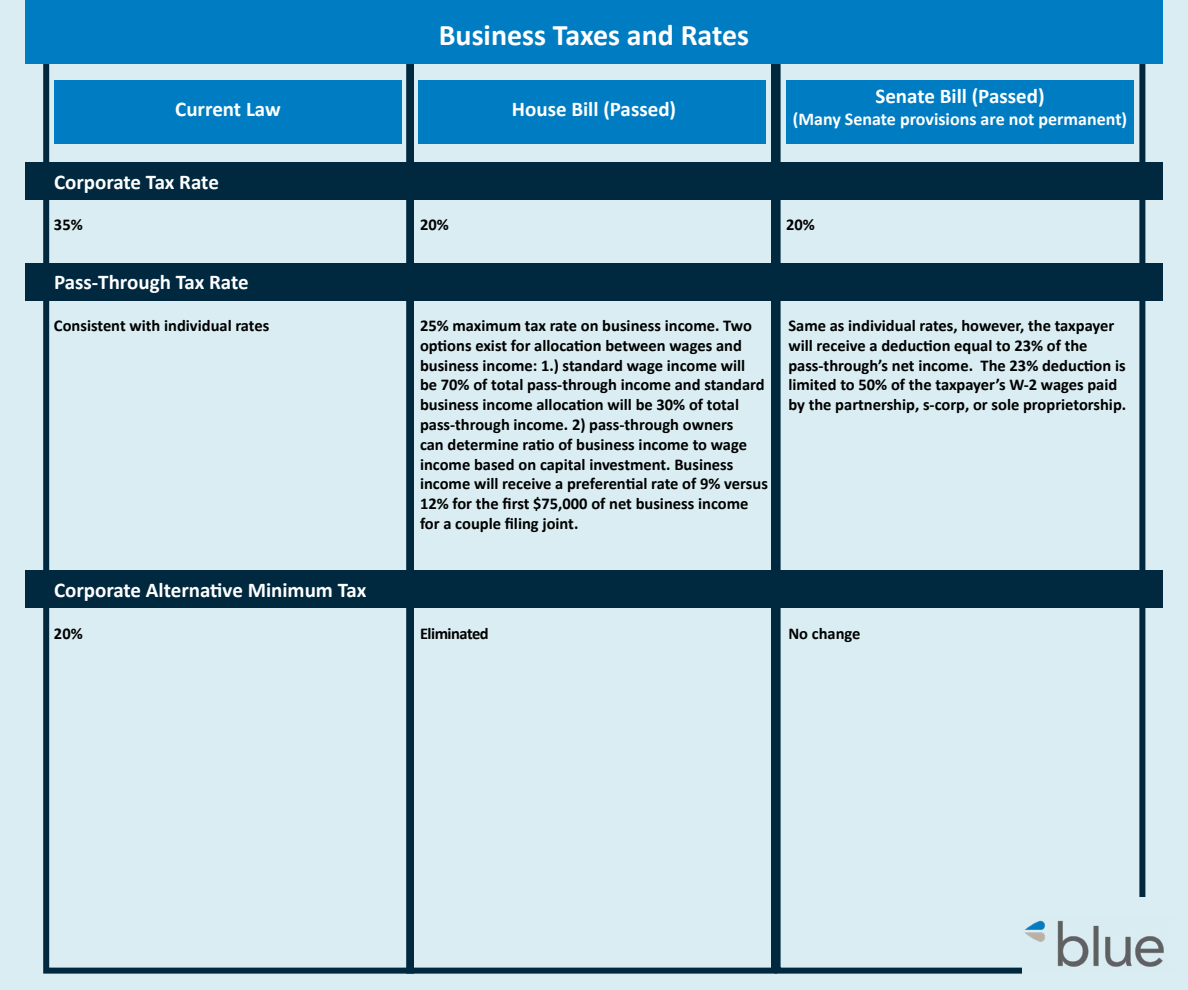
<style>
.page{position:relative;width:1188px;height:990px;background:#d9edf2}
.page>*{position:absolute;margin:0;border:0;box-sizing:border-box;transform-origin:0 0}
.t1{font:700 30px "Calibri";color:#fff}
.t2{font:700 21px "Calibri";color:#fff}
.t3{font:700 18px "Calibri";color:#fff}
.t4{font:700 16.5px/19.8px "Calibri";color:#000}
.t5{font:700 16.5px "Calibri";letter-spacing:-.03em;color:#000}
</style>
<div class="page">
<div style="left:43px;top:54px;width:371px;height:920px;border:6px solid #002940"></div>
<div style="left:406px;top:54px;width:371px;height:920px;border:6px solid #002940"></div>
<div style="left:775px;top:54px;width:370px;height:920px;border:6px solid #002940"></div>
<div style="left:25px;top:0;width:1138px;height:63px;background:#007dc2"></div>
<div style="left:54px;top:81px;width:348px;height:63px;background:#007dc2"></div>
<div style="left:418px;top:81px;width:348px;height:63px;background:#007dc2"></div>
<div style="left:786px;top:81px;width:348px;height:63px;background:#007dc2"></div>
<div style="left:25px;top:162px;width:1138px;height:38px;background:#002940"></div>
<div style="left:25px;top:263px;width:1138px;height:38px;background:#002940"></div>
<div style="left:25px;top:571px;width:1138px;height:37px;background:#002940"></div>
<div style="left:1022px;top:898px;width:166px;height:92px;background:#d9edf2"></div>
<img style="left:1025px;top:920px;width:139px;height:47px">
<h1 class="t1" style="left:439px;top:16px;width:312px">Business Taxes and Rates</h1>
<p class="t2" style="left:175px;top:95px;width:107px">Current Law</p>
<p class="t2" style="left:512px;top:95px;width:166px">House Bill (Passed)</p>
<p class="t2" style="left:54px;top:168px;width:166px">Corporate Tax Rate</p>
<p class="t2" style="left:875px;top:83px;width:171px">Senate Bill (Passed)</p>
<p class="t3" style="left:793px;top:107px;width:336px">(Many Senate provisions are not permanent)</p>
<p class="t4" style="left:54px;top:215px;width:30px">35%</p>
<p class="t4" style="left:420px;top:215px;width:30px">20%</p>
<p class="t4" style="left:786px;top:215px;width:30px">20%</p>
<p class="t2" style="left:54px;top:269px;width:196px">Pass-Through Tax Rate</p>
<p class="t4" style="left:54px;top:316px;width:217px">Consistent with individual rates</p>
<p class="t2" style="left:54px;top:577px;width:314px">Corporate Alternative Minimum Tax</p>
<p class="t4" style="left:54px;top:623px;width:30px">20%</p>
<p class="t4" style="left:420px;top:316px;width:349px">25% maximum tax rate on business income. Two options exist for allocation between wages and business income: 1.) standard wage income will<br>be 70% of total pass-through income and standard business income allocation will be 30% of total pass-through income. 2) pass-through owners<br>can determine ratio of business income to wage income based on capital investment. Business income will receive a preferential rate of 9% versus 12% for the first $75,000 of net business income for a couple filing joint.</p>
<p class="t4" style="left:788px;top:316px;width:339px">Same as individual rates, however, the taxpayer will receive a deduction equal to 23% of the pass-through’s net income. The 23% deduction is limited to 50% of the taxpayer’s W-2 wages paid by the partnership, s-corp, or sole proprietorship.</p>
<p class="t5" style="left:420px;top:623px;width:70px">Eliminated</p>
<p class="t4" style="left:788px;top:623px;width:74px">No change</p>
</div>
